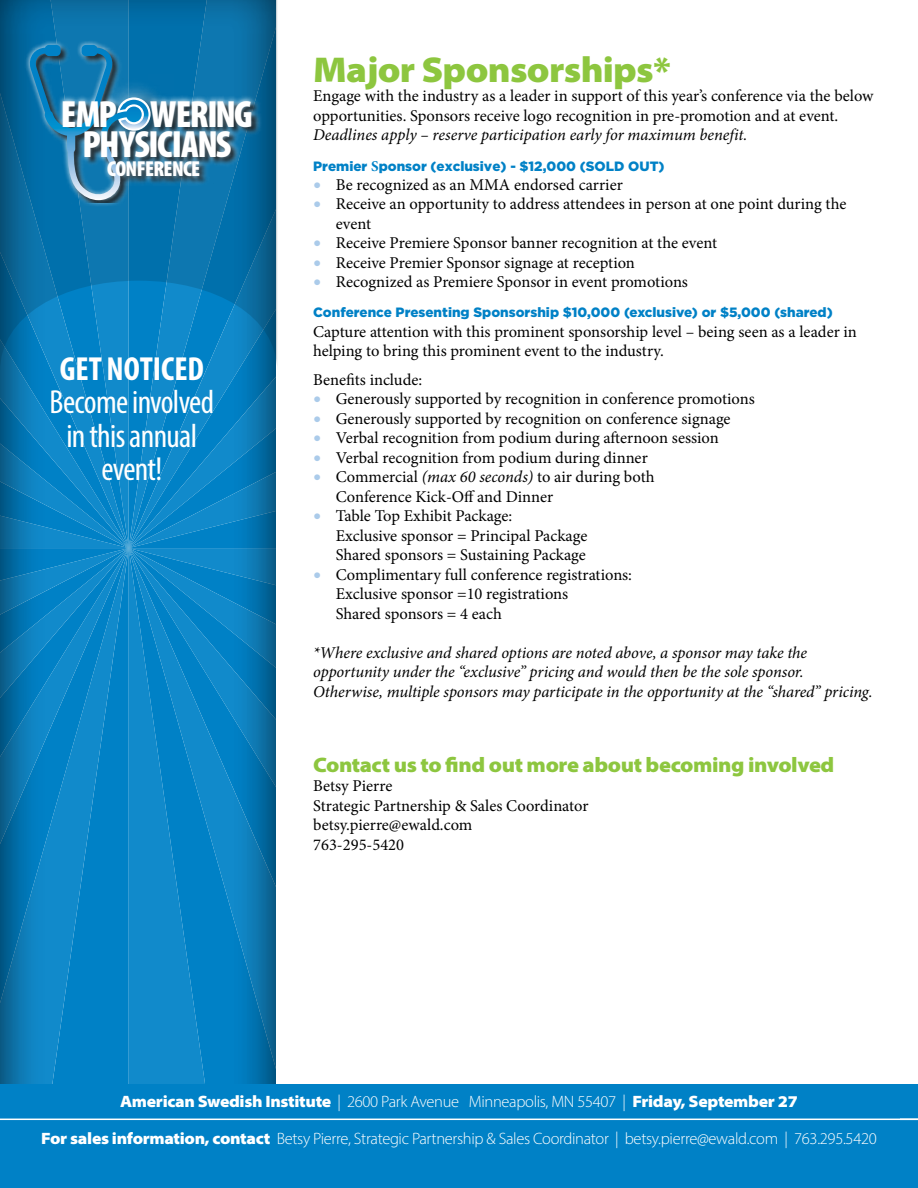
<style>
.page{position:relative;width:918px;height:1188px;background:#fff}
.page>*{position:absolute;margin:0;border:0;box-sizing:border-box;transform-origin:0 0}
.t1{font:900 condensed 38.1px/30.5px "Myriad Pro";letter-spacing:-.04em;color:#fff;text-align:center}
.t2{font:900 semi-expanded 36px "Myriad Pro";letter-spacing:-.02em;color:#8dc63f}
.t3{font:condensed 33.45px/33.5px "Myriad Pro";letter-spacing:-.02em;color:#fff;text-align:center}
.t4{font:700 condensed 33.45px "Myriad Pro";color:#fff}
.t5{font:900 condensed 21.75px "Myriad Pro";letter-spacing:-.03em;color:#fff}
.t6{font:900 semi-expanded 21px "Myriad Pro";letter-spacing:-.02em;color:#8dc63f}
.t7{font:16.5px/19.5px "Minion Pro";color:#000}
.t8{font:italic 16.5px/19.5px "Minion Pro";letter-spacing:-.005em;color:#000}
.t9{font:300 16.5px "Myriad Pro";letter-spacing:-.02em;color:#fff}
.t10{font:900 semi-expanded 16.5px "Myriad Pro";letter-spacing:-.02em;color:#fff}
.t11{font:900 13.5px "Gotham";color:#0081c6}
.s1{font-family:"Minion Pro";font-weight:700;font-size:15px}
.s2{font-family:"Frutiger LT Std";font-weight:900;color:#abcbea}
.s3{font-style:italic}
.s4{font-weight:300;font-stretch:normal}
.s5{font-weight:900;font-stretch:semi-expanded}
</style>
<div class="page">
<div style="left:0;top:0;width:289px;height:1188px;background:#000;opacity:.75"></div>
<div style="left:0;top:1084px;width:918px;height:104px;background:#0081c6"></div>
<hr style="left:0;top:1119px;width:918px;height:1px;background:#fff">
<svg style="left:0;top:0;width:277px;height:371px;background:#0771aa"></svg>
<div style="left:25px;top:41px;width:238px;height:166px;background:#fff;opacity:.75"></div>
<div style="left:31px;top:45px;width:228px;height:157px;background:#000;opacity:.75"></div>
<img style="left:149px;top:74px;width:25px;height:80px">
<svg style="left:117px;top:97px;width:34px;height:34px"></svg>
<svg style="left:29px;top:45px;width:120px;height:155px;background:#287aa6"></svg>
<h1 class="t1" style="left:61px;top:99px;width:193px">EMP WERING<br>PHYSICIANS</h1>
<h3 class="t5" style="left:107px;top:157px;width:95px">CONFERENCE</h3>
<h3 class="t4" style="left:60px;top:348px;width:146px">GET NOTICED</h3>
<h3 class="t3" style="left:50px;top:385px;width:166px">Become involved in this annual event!</h3>
<h2 class="t2" style="left:313px;top:45px;width:359px">Major Sponsorships*</h2>
<p class="t7" style="left:313px;top:86px;width:562px">Engage with the industry as a leader in support of this year’s conference via the below opportunities. Sponsors receive logo recognition in pre-promotion and at event.</p>
<p class="t8" style="left:313px;top:125px;width:436px">Deadlines apply – reserve participation early for maximum benefit.</p>
<p class="t11" style="left:313px;top:157px;width:353px">Premier <span class="s1">S</span>ponsor (exclusive) - $12,000 (SOLD OUT)</p>
<p class="t7" style="left:313px;top:175px;width:311px"><span class="s2">•</span> Be recognized as an MMA endorsed carrier</p>
<p class="t7" style="left:336px;top:194px;width:512px;text-indent:-23px"><span class="s2">•</span> Receive an opportunity to address attendees in person at one point during the event</p>
<p class="t7" style="left:313px;top:233px;width:406px"><span class="s2">•</span> Receive Premiere Sponsor banner recognition at the event</p>
<p class="t7" style="left:313px;top:253px;width:323px"><span class="s2">•</span> Receive Premier Sponsor signage at reception</p>
<p class="t7" style="left:313px;top:272px;width:376px"><span class="s2">•</span> Recognized as Premiere Sponsor in event promotions</p>
<p class="t11" style="left:313px;top:303px;width:521px">Conference Presenting Sponsorship $10,000 (exclusive) or $5,000 (shared)</p>
<p class="t7" style="left:313px;top:322px;width:545px">Capture attention with this prominent sponsorship level – being seen as a leader in helping to bring this prominent event to the industry.</p>
<p class="t7" style="left:313px;top:370px;width:110px">Benefits include:</p>
<p class="t7" style="left:313px;top:389px;width:443px"><span class="s2">•</span> Generously supported by recognition in conference promotions</p>
<p class="t7" style="left:313px;top:409px;width:419px"><span class="s2">•</span> Generously supported by recognition on conference signage</p>
<p class="t7" style="left:313px;top:428px;width:407px"><span class="s2">•</span> Verbal recognition from podium during afternoon session</p>
<p class="t7" style="left:313px;top:448px;width:336px"><span class="s2">•</span> Verbal recognition from podium during dinner</p>
<p class="t7" style="left:336px;top:467px;width:320px;text-indent:-23px"><span class="s2">•</span> Commercial <span class="s3">(max 60 seconds)</span> to air during both<br>Conference Kick-Off and Dinner</p>
<p class="t7" style="left:336px;top:506px;width:253px;text-indent:-23px"><span class="s2">•</span> Table Top Exhibit Package:<br>Exclusive sponsor = Principal Package<br>Shared sponsors = Sustaining Package</p>
<p class="t7" style="left:336px;top:565px;width:298px;text-indent:-23px"><span class="s2">•</span> Complimentary full conference registrations:<br>Exclusive sponsor =10 registrations<br>Shared sponsors = 4 each</p>
<p class="t8" style="left:313px;top:643px;width:561px">*Where exclusive and shared options are noted above, a sponsor may take the opportunity under the “exclusive” pricing and would then be the sole sponsor.<br>Otherwise, multiple sponsors may participate in the opportunity at the “shared” pricing.</p>
<p class="t6" style="left:313px;top:751px;width:523px">Contact us to find out more about becoming involved</p>
<p class="t7" style="left:313px;top:776px;width:277px">Betsy Pierre<br>Strategic Partnership &amp; Sales Coordinator betsy.pierre@ewald.com<br>763-295-5420</p>
<p class="t10" style="left:120px;top:1090px;width:679px">American Swedish Institute <span class="s4">| 2600 Park Avenue Minneapolis, MN 55407 |</span> Friday, September 27</p>
<p class="t9" style="left:41px;top:1129px;width:837px"><span class="s5">For sales information, contact</span> Betsy Pierre, Strategic Partnership &amp; Sales Coordinator | betsy.pierre@ewald.com | 763.295.5420</p>
</div>
